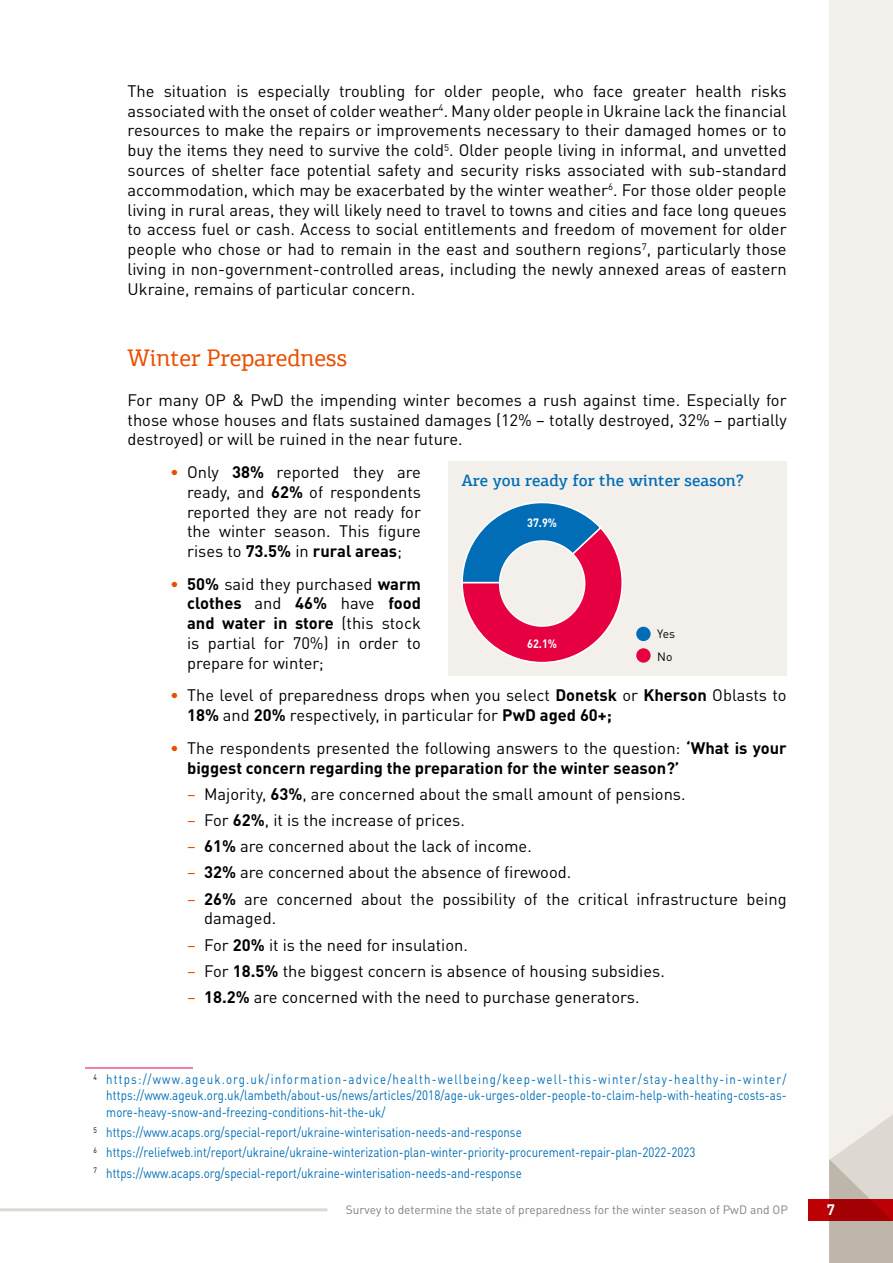
<style>
.page{position:relative;width:893px;height:1263px;background:#fff}
.page>*{position:absolute;margin:0;border:0;box-sizing:border-box;transform-origin:0 0}
.Title-03{font:24px "PF Agora Slab Pro";color:#ea4f00}
.Main-0{font:16.5px/19.8px "DIN Pro";color:#000;text-align:justify}
.Bullet-02{font:16.5px/19.8px "DIN Pro";color:#000}
.Bullet-01{font:16.5px/19.8px "DIN Pro";color:#000;text-align:justify}
.Bullet-01-2{font:700 16.5px/19.8px "DIN Pro";color:#000}
.Mal{font:500 16.5px "PF Agora Slab Pro";color:#006db6}
.t1{font:700 15px "DIN Pro";color:#fff}
.Snoska{font:13.5px/16.2px "DIN Pro";color:#006db6;text-align:justify;scale:.85 1}
.t2{font:12px "DIN Pro";color:#818084}
.t3{font:700 12px "DIN Pro";color:#fff;scale:.9 1}
.t4{font:12px "DIN Pro";color:#000}
.s1{color:#ea4f00}
.s2{font-weight:700}
.s3{font-weight:400;color:#ea4f00}
.s4{font-weight:400}
</style>
<div class="page">
<div style="left:829px;top:0;width:64px;height:1263px;background:#f3f0ec"></div>
<div style="left:808px;top:1199px;width:85px;height:21px;background:#bc0006"></div>
<svg style="left:829px;top:1115px;width:64px;height:148px"></svg>
<hr style="left:0;top:1208px;width:327px;height:3px;background:#ddd8d1">
<hr style="left:85px;top:1067px;width:108px;height:1px;background:#e60042">
<div style="left:449px;top:462px;width:338px;height:214px;background:#f3f0ec"></div>
<svg style="left:461px;top:502px;width:162px;height:161px"></svg>
<div style="left:636px;top:627px;width:15px;height:14px;background:#006db6;border-radius:50%"></div>
<div style="left:636px;top:648px;width:15px;height:15px;background:#e60042;border-radius:50%"></div>
<div style="left:500px;top:541px;width:85px;height:85px;background:#f3f0ec;border-radius:50%"></div>
<div style="left:499px;top:540px;width:86px;height:87px;border:2px solid #fff;border-radius:50%"></div>
<p class="Main-0" style="left:128px;top:79px;width:661px">The situation is especially troubling for older people, who face greater health risks associated with the onset of colder weather<sup>4</sup>. Many older people in Ukraine lack the financial resources to make the repairs or improvements necessary to their damaged homes or to buy the items they need to survive the cold<sup>5</sup>. Older people living in informal, and unvetted sources of shelter face potential safety and security risks associated with sub-standard accommodation, which may be exacerbated by the winter weather<sup>6</sup>. For those older people living in rural areas, they will likely need to travel to towns and cities and face long queues to access fuel or cash. Access to social entitlements and freedom of movement for older people who chose or had to remain in the east and southern regions<sup>7</sup>, particularly those living in non-government-controlled areas, including the newly annexed areas of eastern Ukraine, remains of particular concern.</p>
<p class="Title-03" style="left:128px;top:343px;width:221px">Winter Preparedness</p>
<p class="Main-0" style="left:128px;top:388px;width:661px">For many OP &amp; PwD the impending winter becomes a rush against time. Especially for those whose houses and flats sustained damages (12% – totally destroyed, 32% – partially destroyed) or will be ruined in the near future.</p>
<p class="Bullet-01" style="left:187px;top:460px;width:235px;text-indent:-17px"><span class="s1">•</span> Only <span class="s2">38%</span> reported they are ready, and <span class="s2">62%</span> of respondents reported they are not ready for the winter season. This figure rises to <span class="s2">73.5%</span> in <span class="s2">rural areas</span>;</p>
<p class="Bullet-01" style="left:187px;top:572px;width:235px;text-indent:-17px"><span class="s1">•</span> <span class="s2">50%</span> said they purchased <span class="s2">warm clothes</span> and <span class="s2">46%</span> have <span class="s2">food and water in store</span> (this stock is partial for 70%) in order to prepare for winter;</p>
<p class="Bullet-01" style="left:187px;top:684px;width:601px;text-indent:-17px"><span class="s1">•</span> The level of preparedness drops when you select <span class="s2">Donetsk</span> or <span class="s2">Kherson</span> Oblasts to<br><span class="s2">18%</span> and <span class="s2">20%</span> respectively, in particular for <span class="s2">PwD aged 60+;</span></p>
<p class="Bullet-01-2" style="left:187px;top:736px;width:601px;text-indent:-17px"><span class="s3">•</span> <span class="s4">The respondents presented the following answers to the question:</span> ‘What is your biggest concern regarding the preparation for the winter season?’</p>
<p class="Bullet-02" style="left:187px;top:782px;width:497px"><span class="s1">–</span> Majority, <span class="s2">63%</span>, are concerned about the small amount of pensions.</p>
<p class="Bullet-02" style="left:187px;top:808px;width:276px"><span class="s1">–</span> For <span class="s2">62%</span>, it is the increase of prices.</p>
<p class="Bullet-02" style="left:187px;top:835px;width:343px"><span class="s1">–</span> <span class="s2">61%</span> are concerned about the lack of income.</p>
<p class="Bullet-02" style="left:187px;top:861px;width:383px"><span class="s1">–</span> <span class="s2">32%</span> are concerned about the absence of firewood.</p>
<p class="Bullet-02" style="left:204px;top:887px;width:584px;text-indent:-17px"><span class="s1">–</span> <span class="s2">26%</span> are concerned about the possibility of the critical infrastructure being damaged.</p>
<p class="Bullet-02" style="left:187px;top:933px;width:279px"><span class="s1">–</span> For <span class="s2">20%</span> it is the need for insulation.</p>
<p class="Bullet-02" style="left:187px;top:959px;width:476px"><span class="s1">–</span> For <span class="s2">18.5%</span> the biggest concern is absence of housing subsidies.</p>
<p class="Bullet-02" style="left:187px;top:985px;width:451px"><span class="s1">–</span> <span class="s2">18.2%</span> are concerned with the need to purchase generators.</p>
<p class="Mal" style="left:461px;top:470px;width:284px">Are you ready for the winter season?</p>
<p class="t3" style="left:527px;top:513px;width:35px">37.9%</p>
<p class="t4" style="left:657px;top:624px;width:19px">Yes</p>
<p class="t4" style="left:657px;top:647px;width:17px">No</p>
<p class="t3" style="left:527px;top:634px;width:35px">62.1%</p>
<p class="Snoska" style="left:106px;top:1070px;width:802px;text-indent:-13px"><sup>4</sup> https://www.ageuk.org. uk/information-advice/health-wellbeing/keep-well-this-winter/stay-healthy-in-winter/ https://www.ageuk.org. uk/lambeth/about-us/news/articles/2018/age-uk-urges-older-people-to-claim-help-with-heating-costs-as&shy;more-heavy-snow-and-freezing-conditions-hit-the-uk/</p>
<p class="Snoska" style="left:94px;top:1123px;width:505px"><sup>5</sup> https://www.acaps.org/special-report/ukraine-winterisation-needs-and-response</p>
<p class="Snoska" style="left:94px;top:1143px;width:709px"><sup>6</sup> https://reliefweb. int/report/ukraine/ukraine-winterization-plan-winter-priority-procurement-repair-plan-2022-2023</p>
<p class="Snoska" style="left:94px;top:1163px;width:505px"><sup>7</sup> https://www.acaps.org/special-report/ukraine-winterisation-needs-and-response</p>
<p class="t2" style="left:346px;top:1200px;width:444px">Survey to determine the state of preparedness for the winter season of PwD and OP</p>
<p class="t1" style="left:827px;top:1197px;width:10px">7</p>
</div>
